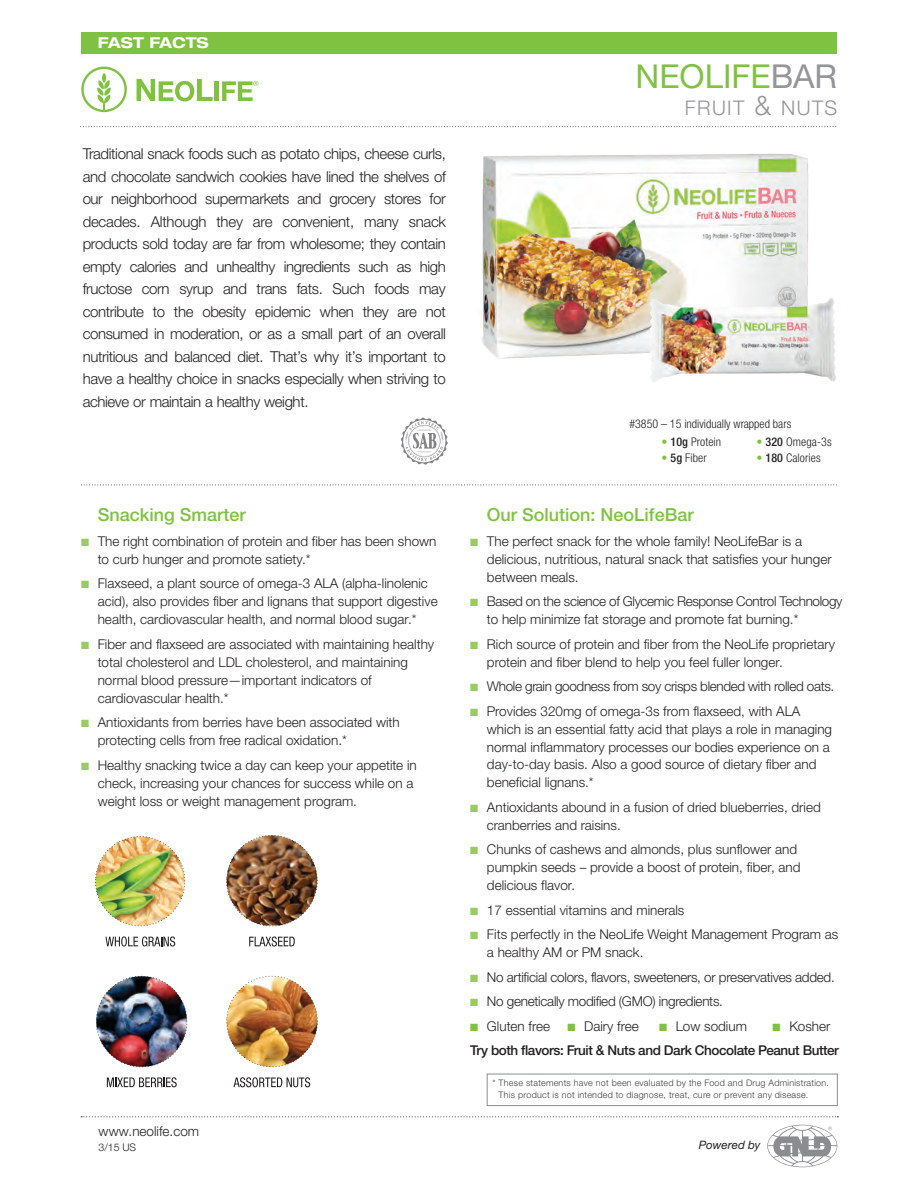
<style>
.page{position:relative;width:918px;height:1188px;background:#fff}
.page>*{position:absolute;margin:0;border:0;box-sizing:border-box;transform-origin:0 0}
.Product_Name{font:33px "Helvetica Neue LTW1 G";color:#7fc241}
.Product_Name-2{font:300 20.25px "Helvetica Neue LTW1 G";letter-spacing:.065em;color:#939598}
.Title_of_Paragraph{font:500 18px "Helvetica Neue LTW1 G";color:#7fc241}
.Intro_text{font:300 15px/22.5px "Helvetica Neue LTW1 G";letter-spacing:-.025em;color:#231f20;text-align:justify}
.t1{font:700 expanded 15px "Helvetica Neue LTW1 G";color:#fff}
.Content_text{font:300 13.5px/18px "Helvetica Neue LTW1 G";color:#231f20}
.Content_text-2{font:300 13.5px/18px "Helvetica Neue LTW1 G";letter-spacing:-.025em;color:#231f20}
.Content_text-3{font:300 13.5px "Helvetica Neue LTW1 G";letter-spacing:-.02em;color:#231f20}
.Bullet{font:500 13.5px "Helvetica Neue LTW1 G";letter-spacing:-.03em;color:#231f20}
.Introductory_Paragra{font:300 condensed 12px "Helvetica Neue LTW1 G";color:#231f20}
.t2{font:italic 11.55px "Helvetica Neue LTW1 G";color:#231f20}
.Content_text-4{font:300 10.5px "Helvetica Neue LTW1 G";color:#231f20}
.content{font:300 9px "Helvetica Neue LTW1 G";letter-spacing:.025em;color:#3e3e3f}
.s1{color:#98cc63}
.s2{color:#939598}
.s3{font-size:27px}
.s4{font-weight:500;color:#7fc241}
.s5{font-weight:500}
.s6{color:#7fc241}
</style>
<div class="page">
<svg style="left:81px;top:1116px;width:757px;height:1px"></svg>
<svg style="left:767px;top:1125px;width:70px;height:42px"></svg>
<div style="left:81px;top:32px;width:756px;height:22px;background:#7fc241"></div>
<svg style="left:83px;top:126px;width:754px;height:1px"></svg>
<svg style="left:81px;top:67px;width:46px;height:45px"></svg>
<svg style="left:137px;top:79px;width:76px;height:22px"></svg>
<hr style="left:215px;top:81px;width:4px;height:20px;background:#7fc241">
<svg style="left:222px;top:81px;width:36px;height:20px"></svg>
<div style="left:487px;top:1074px;width:351px;height:32px;background:#fff;border:1px solid #8a8c8f"></div>
<svg style="left:81px;top:485px;width:756px;height:1px"></svg>
<svg style="left:233px;top:1077px;width:77px;height:10px"></svg>
<img style="left:226px;top:976px;width:92px;height:91px">
<svg style="left:107px;top:1077px;width:70px;height:10px"></svg>
<img style="left:96px;top:976px;width:91px;height:91px">
<svg style="left:249px;top:937px;width:46px;height:10px"></svg>
<img style="left:226px;top:835px;width:92px;height:91px">
<img style="left:95px;top:836px;width:90px;height:90px">
<svg style="left:105px;top:937px;width:70px;height:10px"></svg>
<svg style="left:401px;top:418px;width:47px;height:47px"></svg>
<img style="left:452px;top:127px;width:384px;height:232px">
<img style="left:621px;top:273px;width:215px;height:109px">
<p class="t1" style="left:98px;top:33px;width:112px">FAST FACTS</p>
<p class="Intro_text" style="left:83px;top:143px;width:365px">Traditional snack foods such as potato chips, cheese curls, and chocolate sandwich cookies have lined the shelves of our neighborhood supermarkets and grocery stores for decades. Although they are convenient, many snack products sold today are far from wholesome; they contain empty calories and unhealthy ingredients such as high fructose corn syrup and trans fats. Such foods may contribute to the obesity epidemic when they are not consumed in moderation, or as a small part of an overall nutritious and balanced diet. That’s why it’s important to have a healthy choice in snacks especially when striving to achieve or maintain a healthy weight.</p>
<p class="Title_of_Paragraph" style="left:98px;top:504px;width:150px">Snacking Smarter</p>
<p class="Content_text" style="left:98px;top:532px;width:340px;text-indent:-17px"><span class="s1">■</span> The right combination of protein and fiber has been shown to curb hunger and promote satiety.*</p>
<p class="Content_text" style="left:98px;top:574px;width:341px;text-indent:-17px"><span class="s1">■</span> Flaxseed, a plant source of omega-3 ALA (alpha-linolenic acid), also provides fiber and lignans that support digestive health, cardiovascular health, and normal blood sugar.*</p>
<p class="Content_text" style="left:98px;top:635px;width:338px;text-indent:-17px"><span class="s1">■</span> Fiber and flaxseed are associated with maintaining healthy total cholesterol and LDL cholesterol, and maintaining normal blood pressure—important indicators of cardiovascular health.*</p>
<p class="Content_text" style="left:98px;top:713px;width:304px;text-indent:-17px"><span class="s1">■</span> Antioxidants from berries have been associated with protecting cells from free radical oxidation.*</p>
<p class="Content_text" style="left:98px;top:756px;width:321px;text-indent:-17px"><span class="s1">■</span> Healthy snacking twice a day can keep your appetite in check, increasing your chances for success while on a weight loss or weight management program.</p>
<p class="Content_text" style="left:98px;top:1123px;width:102px">www.neolife.com</p>
<p class="Content_text-4" style="left:98px;top:1141px;width:39px">3/15 US</p>
<p class="Product_Name" style="left:636px;top:55px;width:203px">NEOLIFE<span class="s2">BAR</span></p>
<p class="Product_Name-2" style="left:685px;top:95px;width:154px">FRUIT <span class="s3">&amp;</span> NUTS</p>
<p class="Introductory_Paragra" style="left:629px;top:416px;width:163px">#3850 – 15 individually wrapped bars</p>
<p class="Introductory_Paragra" style="left:661px;top:434px;width:61px"><span class="s4">•</span> <span class="s5">10g</span> Protein</p>
<p class="Introductory_Paragra" style="left:661px;top:451px;width:47px"><span class="s4">•</span> <span class="s5">5g</span> Fiber</p>
<p class="Introductory_Paragra" style="left:756px;top:434px;width:77px"><span class="s4">•</span> <span class="s5">320</span> Omega-3s</p>
<p class="Introductory_Paragra" style="left:756px;top:451px;width:66px"><span class="s4">•</span> <span class="s5">180</span> Calories</p>
<p class="Title_of_Paragraph" style="left:487px;top:504px;width:208px">Our Solution: NeoLifeBar</p>
<p class="Content_text" style="left:487px;top:532px;width:346px;text-indent:-17px"><span class="s1">■</span> The perfect snack for the whole family! NeoLifeBar is a delicious, nutritious, natural snack that satisfies your hunger between meals.</p>
<p class="Content_text-2" style="left:487px;top:592px;width:357px;text-indent:-17px"><span class="s1">■</span> Based on the science of Glycemic Response Control Technology to help minimize fat storage and promote fat burning.*</p>
<p class="Content_text" style="left:487px;top:635px;width:350px;text-indent:-17px"><span class="s1">■</span> Rich source of protein and fiber from the NeoLife proprietary protein and fiber blend to help you feel fuller longer.</p>
<p class="Content_text-2" style="left:470px;top:677px;width:366px"><span class="s1">■</span> Whole grain goodness from soy crisps blended with rolled oats.</p>
<p class="Content_text" style="left:487px;top:702px;width:347px;text-indent:-17px"><span class="s1">■</span> Provides 320mg of omega-3s from flaxseed, with ALA which is an essential fatty acid that plays a role in managing normal inflammatory processes our bodies experience on a day-to-day basis. Also a good source of dietary fiber and beneficial lignans.*</p>
<p class="Content_text" style="left:487px;top:798px;width:335px;text-indent:-17px"><span class="s1">■</span> Antioxidants abound in a fusion of dried blueberries, dried cranberries and raisins.</p>
<p class="Content_text" style="left:487px;top:841px;width:315px;text-indent:-17px"><span class="s1">■</span> Chunks of cashews and almonds, plus sunflower and pumpkin seeds – provide a boost of protein, fiber, and delicious flavor.</p>
<p class="Content_text" style="left:470px;top:901px;width:216px"><span class="s1">■</span> 17 essential vitamins and minerals</p>
<p class="Content_text" style="left:487px;top:926px;width:353px;text-indent:-17px"><span class="s1">■</span> Fits perfectly in the NeoLife Weight Management Program as a healthy AM or PM snack.</p>
<p class="Content_text-3" style="left:470px;top:969px;width:366px"><span class="s1">■</span> No artificial colors, flavors, sweeteners, or preservatives added.</p>
<p class="Content_text-3" style="left:470px;top:993px;width:254px"><span class="s1">■</span> No genetically modified (GMO) ingredients.</p>
<p class="Content_text" style="left:470px;top:1017px;width:81px"><span class="s6">■</span> Gluten free</p>
<p class="Content_text" style="left:567px;top:1017px;width:73px"><span class="s6">■</span> Dairy free</p>
<p class="Content_text" style="left:659px;top:1017px;width:89px"><span class="s6">■</span> Low sodium</p>
<p class="Content_text" style="left:773px;top:1017px;width:59px"><span class="s6">■</span> Kosher</p>
<p class="Bullet" style="left:470px;top:1042px;width:370px">Try both flavors: Fruit &amp; Nuts and Dark Chocolate Peanut Butter</p>
<p class="content" style="left:493px;top:1077px;width:338px">* These statements have not been evaluated by the Food and Drug Administration.</p>
<p class="content" style="left:499px;top:1089px;width:311px">This product is not intended to diagnose, treat, cure or prevent any disease.</p>
<p class="t2" style="left:699px;top:1138px;width:63px">Powered by</p>
</div>
